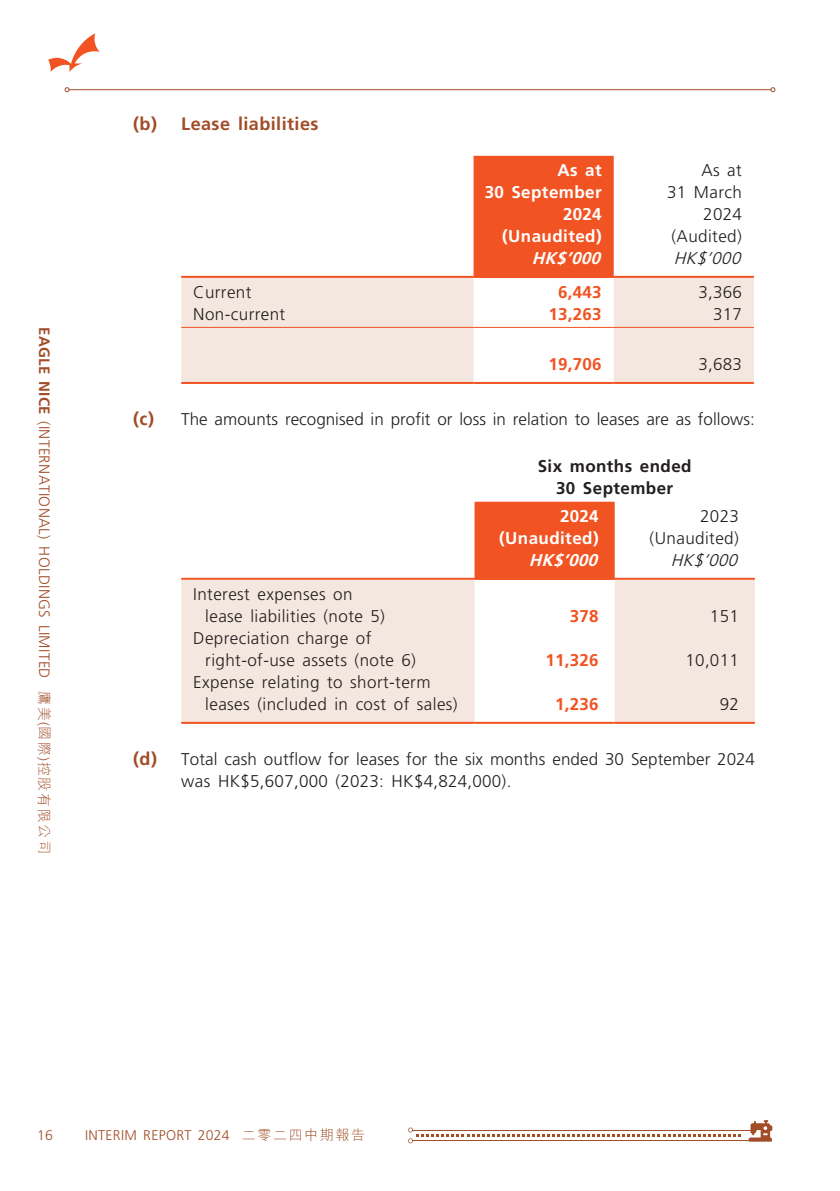
<style>
.page{position:relative;width:840px;height:1191px;background:#fff}
.page>*{position:absolute;margin:0;border:0;box-sizing:border-box;transform-origin:0 0}
._04___H2{font:700 18px "Frutiger LT Std";letter-spacing:.025em;color:#a14d27}
._04___H2-2{font:300 17px/22px "Frutiger LT Std";letter-spacing:.005em;color:#231f20}
._15_Table_Stub{font:300 17px/22px "Frutiger LT Std";letter-spacing:.025em;color:#231f20}
._01_Body_Text{font:300 17px/22px "Frutiger LT Std";letter-spacing:.025em;color:#231f20;text-align:right}
._01_Body_Text-2{font:700 17px/22px "Frutiger LT Std";letter-spacing:.025em;color:#fff;text-align:right}
._01_Body_Text-3{font:700 17px "Frutiger LT Std";letter-spacing:.015em;color:#f15322}
._01_Body_Text-4{font:700 17px/22px "Frutiger LT Std";letter-spacing:.025em;color:#231f20;text-align:center}
._01_Body_Text-5{font:italic 700 17px "Frutiger LT Std";color:#fff}
._01_Body_Text-6{font:italic 300 17px "Frutiger LT Std";color:#231f20}
.t1{font:300 15px "Frutiger LT Std";letter-spacing:.025em;color:#a14d27}
.t2{font:300 14px "Frutiger LT Std";letter-spacing:.025em;color:#a14d27}
.s1{font-weight:700}
.s2{font-family:"M Hei HK";font-size:14px}
.s3{font-size:14px}
.s4{font-weight:700;font-size:18px;color:#a14d27}
.s5{font-family:"M Hei HK"}
</style>
<div class="page">
<svg style="left:48px;top:33px;width:52px;height:39px"></svg>
<hr style="left:412px;top:1129px;width:343px;height:1px;background:#a14d27">
<hr style="left:412px;top:1140px;width:342px;height:1px;background:#a14d27">
<svg style="left:748px;top:1120px;width:23px;height:21px"></svg>
<svg style="left:408px;top:1127px;width:332px;height:16px"></svg>
<hr style="left:69px;top:89px;width:701px;height:1px;background:#a14d27">
<svg style="left:65px;top:87px;width:5px;height:5px"></svg>
<svg style="left:770px;top:87px;width:5px;height:5px"></svg>
<div style="left:473px;top:156px;width:140px;height:120px;background:#f15322"></div>
<svg style="left:181px;top:278px;width:572px;height:104px;fill:#f4e7df"></svg>
<hr style="left:181px;top:276px;width:292px;height:2px;background:#f15322">
<hr style="left:473px;top:276px;width:140px;height:2px;background:#f15322">
<hr style="left:613px;top:276px;width:140px;height:2px;background:#f15322">
<hr style="left:181px;top:327px;width:292px;height:1px;background:#f15322">
<hr style="left:473px;top:327px;width:140px;height:1px;background:#f15322">
<hr style="left:613px;top:327px;width:140px;height:1px;background:#f15322">
<hr style="left:181px;top:382px;width:292px;height:2px;background:#f15322">
<hr style="left:473px;top:382px;width:140px;height:2px;background:#f15322">
<hr style="left:613px;top:382px;width:140px;height:2px;background:#f15322">
<div style="left:474px;top:502px;width:140px;height:76px;background:#f15322"></div>
<svg style="left:181px;top:580px;width:573px;height:142px;fill:#f4e7df"></svg>
<hr style="left:181px;top:578px;width:293px;height:2px;background:#f15322">
<hr style="left:474px;top:578px;width:140px;height:2px;background:#f15322">
<hr style="left:614px;top:578px;width:140px;height:2px;background:#f15322">
<hr style="left:181px;top:722px;width:293px;height:2px;background:#f15322">
<hr style="left:474px;top:722px;width:140px;height:2px;background:#f15322">
<hr style="left:614px;top:722px;width:140px;height:2px;background:#f15322">
<p class="t1" style="left:53px;top:327px;width:528px;rotate:90deg"><span class="s1">EAGLE NICE</span> (INTERNATIONAL) HOLDINGS LIMITED <span class="s2">鷹美</span><span class="s3">(</span><span class="s2">國際</span><span class="s3">)</span><span class="s2">控股有限公司</span></p>
<p class="_04___H2" style="left:133px;top:113px;width:187px">(b) Lease liabilities</p>
<p class="_01_Body_Text-2" style="left:484px;top:159px;width:118px">As at<br>30 September<br>2024</p>
<p class="_01_Body_Text" style="left:666px;top:159px;width:76px">As at<br>31 March<br>2024</p>
<p class="_01_Body_Text-2" style="left:502px;top:225px;width:101px">(Unaudited)</p>
<p class="_01_Body_Text" style="left:671px;top:225px;width:72px">(Audited)</p>
<p class="_01_Body_Text-5" style="left:531px;top:248px;width:75px">HK$’000</p>
<p class="_01_Body_Text-6" style="left:673px;top:248px;width:73px">HK$’000</p>
<p class="_15_Table_Stub" style="left:193px;top:281px;width:60px">Current</p>
<p class="_01_Body_Text-3" style="left:558px;top:282px;width:45px">6,443</p>
<p class="_01_Body_Text" style="left:698px;top:281px;width:45px">3,366</p>
<p class="_15_Table_Stub" style="left:193px;top:303px;width:93px">Non-current</p>
<p class="_01_Body_Text-3" style="left:548px;top:304px;width:55px">13,263</p>
<p class="_01_Body_Text" style="left:712px;top:303px;width:30px">317</p>
<p class="_01_Body_Text-3" style="left:548px;top:354px;width:55px">19,706</p>
<p class="_01_Body_Text" style="left:698px;top:353px;width:45px">3,683</p>
<p class="_04___H2-2" style="left:133px;top:409px;width:623px"><span class="s4">(c)</span> The amounts recognised in profit or loss in relation to leases are as follows:</p>
<p class="_01_Body_Text-4" style="left:537px;top:455px;width:155px">Six months ended<br>30 September</p>
<p class="_01_Body_Text-2" style="left:559px;top:505px;width:40px">2024</p>
<p class="_01_Body_Text" style="left:699px;top:505px;width:40px">2023</p>
<p class="_01_Body_Text-2" style="left:499px;top:527px;width:101px">(Unaudited)</p>
<p class="_01_Body_Text" style="left:649px;top:527px;width:91px">(Unaudited)</p>
<p class="_01_Body_Text-5" style="left:528px;top:549px;width:75px">HK$’000</p>
<p class="_01_Body_Text-6" style="left:670px;top:550px;width:73px">HK$’000</p>
<p class="_15_Table_Stub" style="left:205px;top:583px;width:181px;text-indent:-12px">Interest expenses on lease liabilities (note 5)</p>
<p class="_01_Body_Text-3" style="left:569px;top:606px;width:30px">378</p>
<p class="_01_Body_Text" style="left:709px;top:605px;width:30px">151</p>
<p class="_15_Table_Stub" style="left:205px;top:627px;width:212px;text-indent:-12px">Depreciation charge of right-of-use assets (note 6)</p>
<p class="_15_Table_Stub" style="left:205px;top:671px;width:254px;text-indent:-12px">Expense relating to short-term leases (included in cost of sales)</p>
<p class="_01_Body_Text-3" style="left:545px;top:650px;width:55px">11,326</p>
<p class="_01_Body_Text" style="left:685px;top:649px;width:55px">10,011</p>
<p class="_01_Body_Text-3" style="left:555px;top:694px;width:45px">1,236</p>
<p class="_01_Body_Text" style="left:719px;top:693px;width:21px">92</p>
<p class="_04___H2-2" style="left:181px;top:748px;width:575px;text-indent:-48px"><span class="s4">(d)</span> Total cash outflow for leases for the six months ended 30 September 2024 was HK$5,607,000 (2023: HK$4,824,000).</p>
<p class="t2" style="left:37px;top:1126px;width:17px">16</p>
<p class="t2" style="left:85px;top:1127px;width:281px">INTERIM REPORT 2024 <span class="s5">二零二四中期報告</span></p>
</div>
